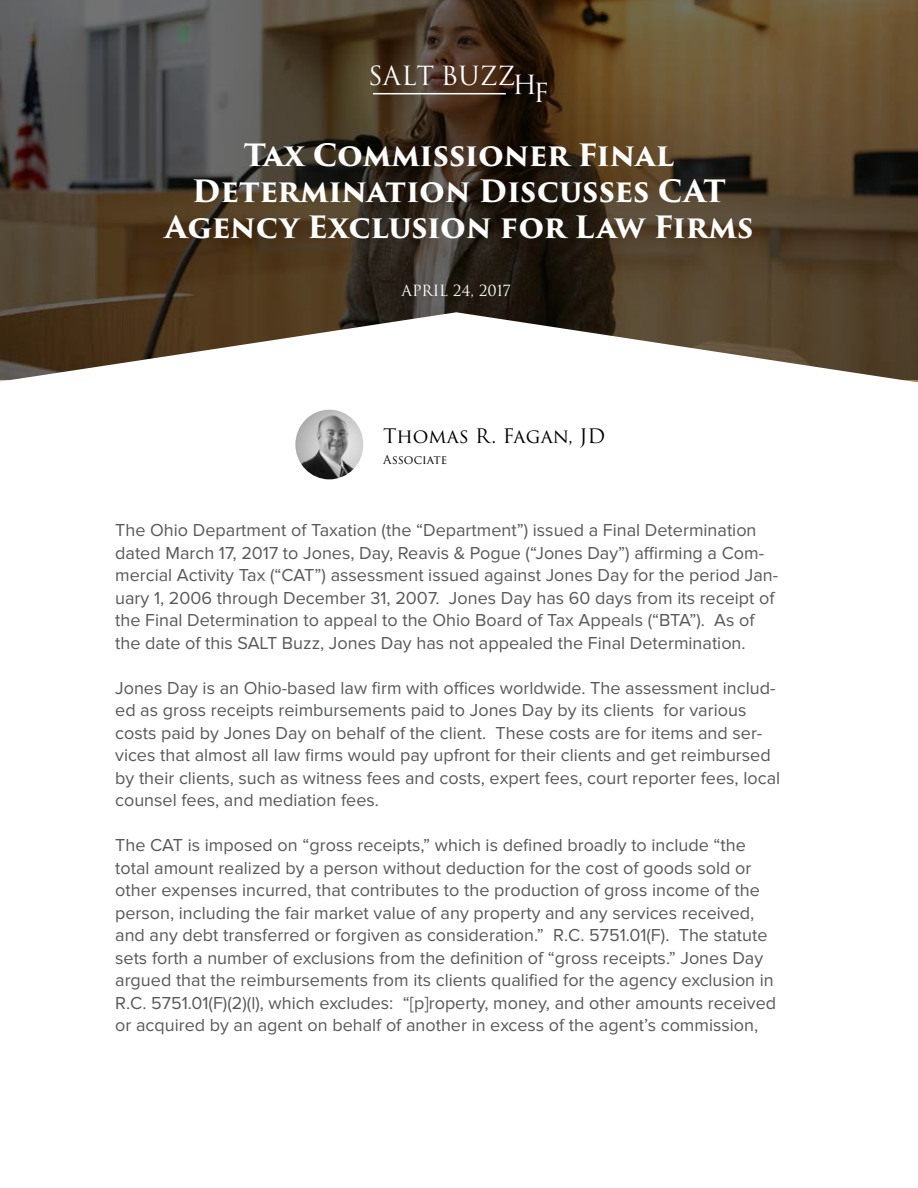
<style>
.page{position:relative;width:918px;height:1188px;background:#fff}
.page>*{position:absolute;margin:0;border:0;box-sizing:border-box;transform-origin:0 0}
.t1{font:700 30px/36px "Trajan Pro 3";letter-spacing:-.005em;color:#fff;text-align:center}
.t2{font:25.65px "Trajan Pro 3";color:#fff}
.t3{font:19.5px "Trajan Pro 3";color:#000}
.t4{font:18px/22.5px "Proxima Nova";color:#58595b}
.t5{font:15px "Trajan Pro 3";color:#fff}
.t6{font:12px "Trajan Pro 3";letter-spacing:-.005em;color:#000}
</style>
<div class="page">
<svg style="left:0;top:0;width:918px;height:312px;background:#4c3e2d"></svg>
<hr style="left:373px;top:93px;width:133px;height:1px;background:#fff">
<svg style="left:0;top:312px;width:918px;height:70px"></svg>
<img style="left:295px;top:410px;width:68px;height:69px">
<h2 class="t2" style="left:368px;top:58px;width:182px">SALT BUZZHF</h2>
<h1 class="t1" style="left:165px;top:138px;width:590px">Tax Commissioner Final<br>Determination Discusses CAT<br>Agency Exclusion for Law Firms</h1>
<p class="t5" style="left:402px;top:280px;width:111px">APRIL 24, 2017</p>
<p class="t3" style="left:383px;top:422px;width:224px">Thomas R. Fagan, JD</p>
<p class="t6" style="left:383px;top:451px;width:66px">Associate</p>
<p class="t4" style="left:115px;top:519px;width:665px">The Ohio Department of Taxation (the “Department”) issued a Final Determination dated March 17, 2017 to Jones, Day, Reavis &amp; Pogue (“Jones Day”) affirming a Com&shy;mercial Activity Tax (“CAT”) assessment issued against Jones Day for the period Jan&shy;uary 1, 2006 through December 31, 2007. Jones Day has 60 days from its receipt of the Final Determination to appeal to the Ohio Board of Tax Appeals (“BTA”). As of the date of this SALT Buzz, Jones Day has not appealed the Final Determination.</p>
<p class="t4" style="left:115px;top:677px;width:667px">Jones Day is an Ohio-based law firm with offices worldwide. The assessment includ&shy;ed as gross receipts reimbursements paid to Jones Day by its clients for various costs paid by Jones Day on behalf of the client. These costs are for items and ser&shy;vices that almost all law firms would pay upfront for their clients and get reimbursed by their clients, such as witness fees and costs, expert fees, court reporter fees, local counsel fees, and mediation fees.</p>
<p class="t4" style="left:115px;top:834px;width:663px">The CAT is imposed on “gross receipts,” which is defined broadly to include “the total amount realized by a person without deduction for the cost of goods sold or other expenses incurred, that contributes to the production of gross income of the person, including the fair market value of any property and any services received, and any debt transferred or forgiven as consideration.” R.C. 5751.01(F). The statute sets forth a number of exclusions from the definition of “gross receipts.” Jones Day argued that the reimbursements from its clients qualified for the agency exclusion in R.C. 5751.01(F)(2)(l), which excludes: “[p]roperty, money, and other amounts received or acquired by an agent on behalf of another in excess of the agent’s commission,</p>
</div>
